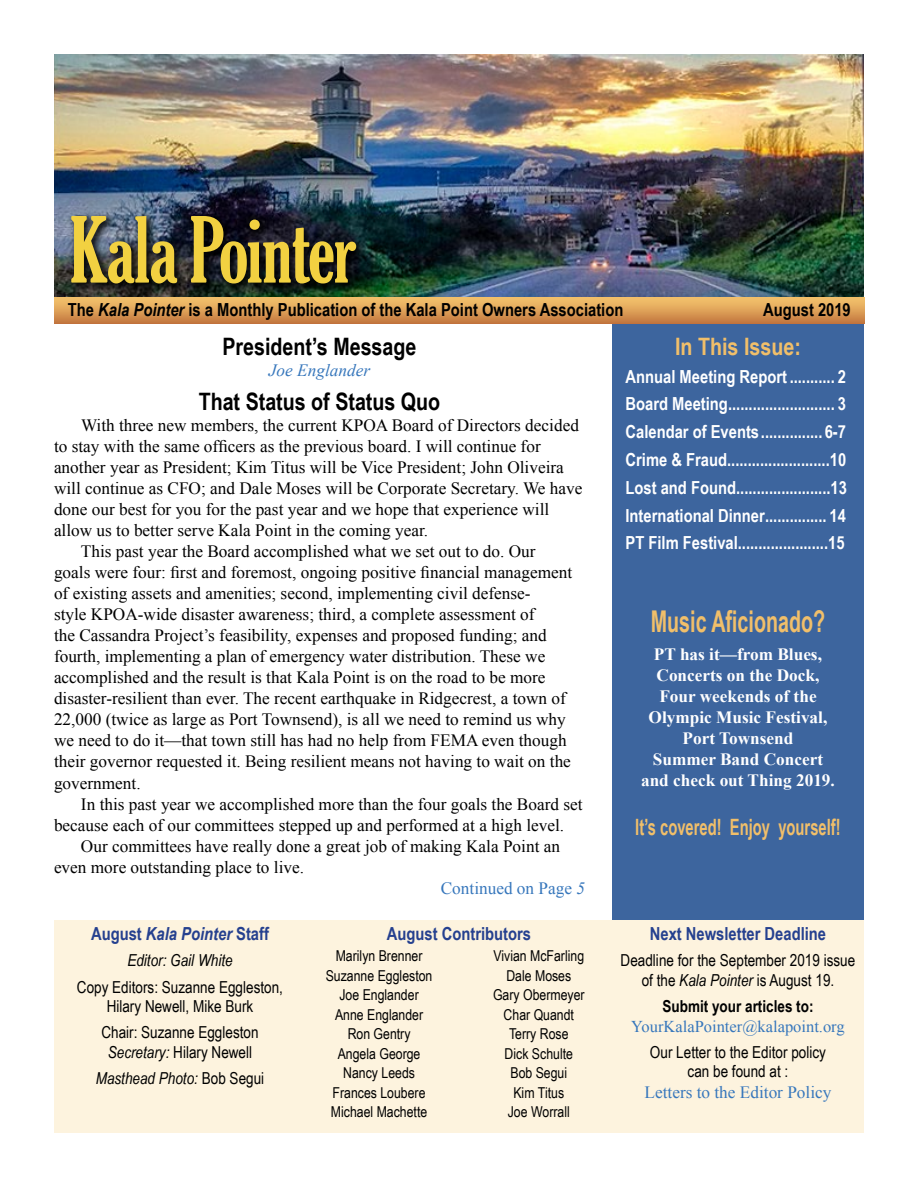
<style>
.page{position:relative;width:918px;height:1188px;background:#fff}
.page>*{position:absolute;margin:0;border:0;box-sizing:border-box;transform-origin:0 0}
.t1{font:700 30px "Arial Narrow";color:#f1bf6a;scale:.8 1}
.t2{font:700 24px "Arial Narrow";color:#000}
.t3{font:700 24px "Arial Narrow";color:#f1bf6a}
.t4{font:700 22.5px "Arial Narrow";color:#f1bf6a;scale:.8 1}
.t5{font:700 18px/27.8px "Arial Narrow";color:#fff;text-align:justify}
.t6{font:700 18px "Arial Narrow";color:#000}
.t7{font:700 18px "Arial Narrow";color:#25408f}
.t8{font:17.25px "Times New Roman";color:#000}
.t9{font:700 17.25px/21px "Times New Roman";color:#fff;text-align:center}
.t10{font:17.25px "Times New Roman";color:#3777bc}
.t11{font:italic 17.25px "Times New Roman";color:#3777bc}
.t12{font:16.5px/19.5px "Arial Narrow";color:#000;text-align:center}
.t13{font:italic 16.5px "Arial Narrow";color:#000}
.t14{font:16.5px "Times New Roman";color:#3777bc}
.t15{font:700 16.5px "Arial Narrow";color:#000}
.t16{font:15px/19.5px "Arial Narrow";color:#000;text-align:center}
.s1{font-style:italic}
.s2{font-style:normal}
</style>
<div class="page">
<img style="left:54px;top:54px;width:810px;height:243px">
<svg style="left:54px;top:297px;width:810px;height:27px"></svg>
<div style="left:68px;top:212px;width:299px;height:82px;background:#000;opacity:.85"></div>
<svg style="left:71px;top:216px;width:285px;height:68px"></svg>
<div style="left:612px;top:324px;width:252px;height:596px;background:#3d659e"></div>
<div style="left:54px;top:920px;width:810px;height:213px;background:#fdf3de"></div>
<p class="t6" style="left:68px;top:296px;width:557px">The <span class="s1">Kala Pointer</span> is a Monthly Publication of the Kala Point Owners Association</p>
<p class="t6" style="left:763px;top:296px;width:89px">August 2019</p>
<h2 class="t3" style="left:675px;top:328px;width:127px">In This Issue:</h2>
<p class="t5" style="left:626px;top:362px;width:223px">Annual Meeting Report ........... 2<br>Board Meeting.......................... 3<br>Calendar of Events............... 6-7<br>Crime &amp; Fraud.........................10<br>Lost and Found.......................13<br>International Dinner............... 14<br>PT Film Festival......................15</p>
<h2 class="t2" style="left:222px;top:328px;width:195px">President’s Message</h2>
<p class="t11" style="left:269px;top:358px;width:103px">Joe Englander</p>
<h2 class="t2" style="left:199px;top:383px;width:243px">That Status of Status Quo</h2>
<p class="t8" style="left:81px;top:413px;width:499px">With three new members, the current KPOA Board of Directors decided</p>
<p class="t8" style="left:54px;top:434px;width:488px">to stay with the same officers as the previous board. I will continue for</p>
<p class="t8" style="left:54px;top:455px;width:511px">another year as President; Kim Titus will be Vice President; John Oliveira</p>
<p class="t8" style="left:54px;top:476px;width:530px">will continue as CFO; and Dale Moses will be Corporate Secretary. We have</p>
<p class="t8" style="left:54px;top:497px;width:497px">done our best for you for the past year and we hope that experience will</p>
<p class="t8" style="left:54px;top:519px;width:376px">allow us to better serve Kala Point in the coming year.</p>
<p class="t8" style="left:81px;top:540px;width:456px">This past year the Board accomplished what we set out to do. Our</p>
<p class="t8" style="left:54px;top:561px;width:520px">goals were four: first and foremost, ongoing positive financial management</p>
<p class="t8" style="left:54px;top:582px;width:478px">of existing assets and amenities; second, implementing civil defense-</p>
<p class="t8" style="left:54px;top:603px;width:482px">style KPOA-wide disaster awareness; third, a complete assessment of</p>
<p class="t8" style="left:54px;top:624px;width:494px">the Cassandra Project’s feasibility, expenses and proposed funding; and</p>
<p class="t8" style="left:54px;top:645px;width:493px">fourth, implementing a plan of emergency water distribution. These we</p>
<p class="t8" style="left:54px;top:666px;width:493px">accomplished and the result is that Kala Point is on the road to be more</p>
<p class="t8" style="left:54px;top:687px;width:513px">disaster-resilient than ever. The recent earthquake in Ridgecrest, a town of</p>
<p class="t8" style="left:54px;top:708px;width:513px">22,000 (twice as large as Port Townsend), is all we need to remind us why</p>
<p class="t8" style="left:54px;top:729px;width:514px">we need to do it—that town still has had no help from FEMA even though</p>
<p class="t8" style="left:54px;top:750px;width:518px">their governor requested it. Being resilient means not having to wait on the</p>
<p class="t8" style="left:54px;top:771px;width:88px">government.</p>
<p class="t8" style="left:81px;top:792px;width:503px">In this past year we accomplished more than the four goals the Board set</p>
<p class="t8" style="left:54px;top:813px;width:512px">because each of our committees stepped up and performed at a high level.</p>
<p class="t8" style="left:81px;top:834px;width:481px">Our committees have really done a great job of making Kala Point an</p>
<p class="t8" style="left:54px;top:855px;width:252px">even more outstanding place to live.</p>
<p class="t10" style="left:441px;top:877px;width:146px">Continued on Page <span class="s1">5</span></p>
<h1 class="t1" style="left:651px;top:599px;width:219px">Music Aficionado?</h1>
<p class="t9" style="left:641px;top:644px;width:195px">PT has it—from Blues,<br>Concerts on the Dock,<br>Four weekends of the<br>Olympic Music Festival,<br>Port Townsend<br>Summer Band Concert and check out Thing 2019.</p>
<h3 class="t4" style="left:635px;top:810px;width:258px">It’s covered! Enjoy yourself!</h3>
<p class="t7" style="left:91px;top:920px;width:179px">August <span class="s1">Kala Pointer</span> Staff</p>
<p class="t13" style="left:127px;top:949px;width:107px">Editor: Gail White</p>
<p class="t12" style="left:77px;top:976px;width:208px">Copy Editors: Suzanne Eggleston,<br>Hilary Newell, Mike Burk</p>
<p class="t12" style="left:101px;top:1022px;width:159px">Chair: Suzanne Eggleston<br><span class="s1">Secretary:</span> Hilary Newell</p>
<p class="t13" style="left:96px;top:1067px;width:170px">Masthead Photo: <span class="s2">Bob Segui</span></p>
<p class="t7" style="left:387px;top:920px;width:146px">August Contributors</p>
<p class="t7" style="left:650px;top:920px;width:178px">Next Newsletter Deadline</p>
<p class="t12" style="left:621px;top:950px;width:236px">Deadline for the September 2019 issue of the <span class="s1">Kala Pointer</span> is August 19.</p>
<p class="t15" style="left:662px;top:994px;width:153px">Submit your articles to:</p>
<p class="t14" style="left:631px;top:1015px;width:215px">YourKalaPointer@kalapoint.org</p>
<p class="t12" style="left:650px;top:1042px;width:177px">Our Letter to the Editor policy can be found at :</p>
<p class="t10" style="left:645px;top:1081px;width:188px">Letters to the Editor Policy</p>
<p class="t16" style="left:326px;top:946px;width:108px">Marilyn Brenner<br>Suzanne Eggleston<br>Joe Englander<br>Anne Englander<br>Ron Gentry<br>Angela George<br>Nancy Leeds<br>Frances Loubere<br>Michael Machette</p>
<p class="t16" style="left:493px;top:946px;width:93px">Vivian McFarling<br>Dale Moses<br>Gary Obermeyer<br>Char Quandt<br>Terry Rose<br>Dick Schulte<br>Bob Segui<br>Kim Titus<br>Joe Worrall</p>
</div>
